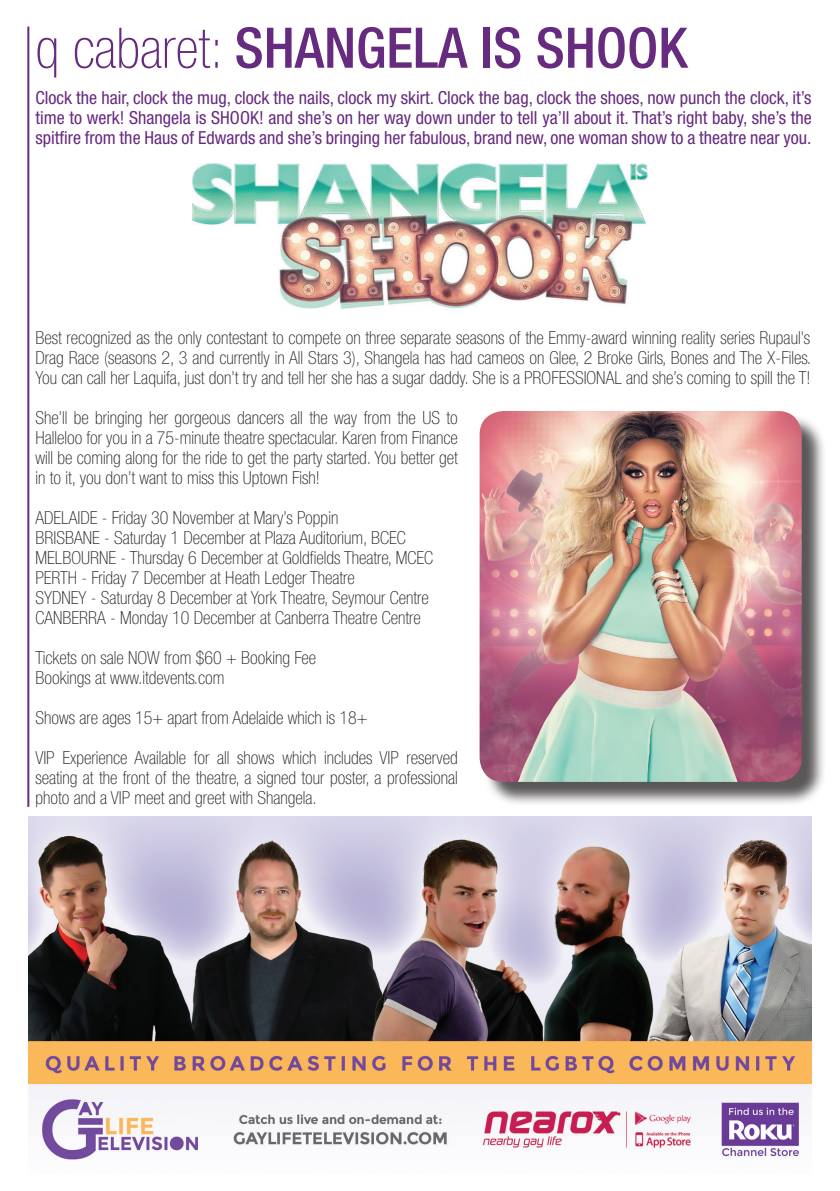
<style>
.page{position:relative;width:840px;height:1191px;background:#fff}
.page>*{position:absolute;margin:0;border:0;box-sizing:border-box;transform-origin:0 0}
.heads{font:500 condensed 56px "Helvetica Neue";color:#662a7f}
.t1{font:100 condensed 18px/20px "Helvetica Neue";color:#231f20;text-align:justify}
.t2{font:condensed 18px/20px "Helvetica Neue";color:#662a7f;text-align:justify}
.s1{font-weight:100}
</style>
<div class="page">
<hr style="left:27px;top:27px;width:2px;height:780px;background:#662a7f">
<img style="left:28px;top:816px;width:783px;height:344px">
<img style="left:193px;top:163px;width:453px;height:146px">
<div style="left:482px;top:414px;width:344px;height:392px;background:#231f20;opacity:.75"></div>
<img style="left:479px;top:411px;width:322px;height:371px">
<p class="heads" style="left:35px;top:14px;width:653px"><span class="s1">q cabaret:</span> SHANGELA IS SHOOK</p>
<p class="t2" style="left:35px;top:88px;width:777px">Clock the hair, clock the mug, clock the nails, clock my skirt. Clock the bag, clock the shoes, now punch the clock, it’s time to werk! Shangela is SHOOK! and she’s on her way down under to tell ya’ll about it. That’s right baby, she’s the spitfire from the Haus of Edwards and she’s bringing her fabulous, brand new, one woman show to a theatre near you.</p>
<p class="t1" style="left:35px;top:328px;width:776px">Best recognized as the only contestant to compete on three separate seasons of the Emmy-award winning reality series Rupaul's Drag Race (seasons 2, 3 and currently in All Stars 3), Shangela has had cameos on Glee, 2 Broke Girls, Bones and The X-Files.<br>You can call her Laquifa, just don’t try and tell her she has a sugar daddy. She is a PROFESSIONAL and she’s coming to spill the T!</p>
<p class="t1" style="left:35px;top:408px;width:424px">She’ll be bringing her gorgeous dancers all the way from the US to Halleloo for you in a 75-minute theatre spectacular. Karen from Finance will be coming along for the ride to get the party started. You better get in to it, you don’t want to miss this Uptown Fish!</p>
<p class="t1" style="left:35px;top:508px;width:304px">ADELAIDE - Friday 30 November at Mary’s Poppin</p>
<p class="t1" style="left:35px;top:528px;width:372px">BRISBANE - Saturday 1 December at Plaza Auditorium, BCEC</p>
<p class="t1" style="left:35px;top:548px;width:399px">MELBOURNE - Thursday 6 December at Goldfields Theatre, MCEC</p>
<p class="t1" style="left:35px;top:568px;width:321px">PERTH - Friday 7 December at Heath Ledger Theatre</p>
<p class="t1" style="left:35px;top:588px;width:394px">SYDNEY - Saturday 8 December at York Theatre, Seymour Centre</p>
<p class="t1" style="left:35px;top:608px;width:387px">CANBERRA - Monday 10 December at Canberra Theatre Centre</p>
<p class="t1" style="left:35px;top:648px;width:282px">Tickets on sale NOW from $60 + Booking Fee</p>
<p class="t1" style="left:35px;top:668px;width:190px">Bookings at www.itdevents.com</p>
<p class="t1" style="left:35px;top:708px;width:334px">Shows are ages 15+ apart from Adelaide which is 18+</p>
<p class="t1" style="left:35px;top:748px;width:423px">VIP Experience Available for all shows which includes VIP reserved seating at the front of the theatre, a signed tour poster, a professional photo and a VIP meet and greet with Shangela.</p>
</div>
